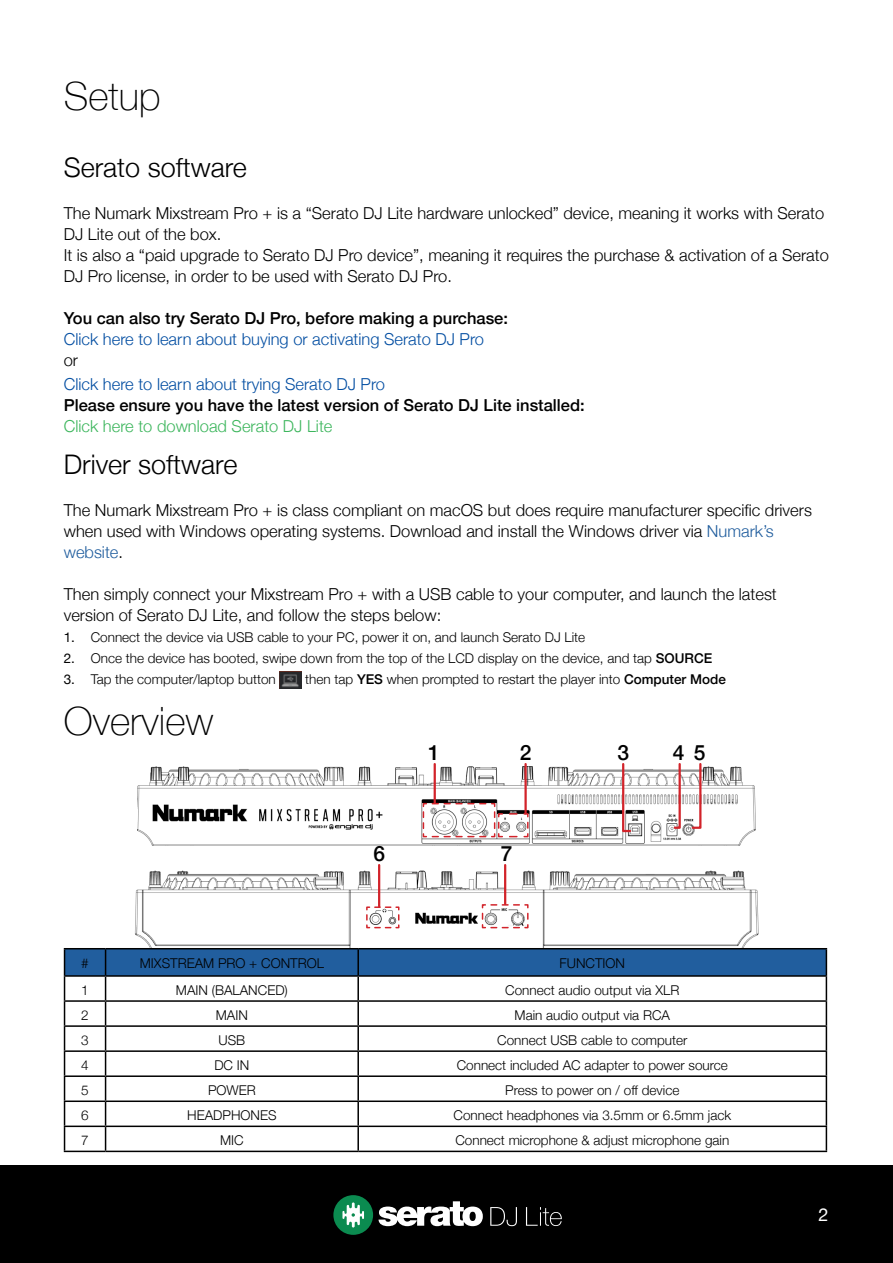
<style>
.page{position:relative;width:893px;height:1263px;background:#fff}
.page>*{position:absolute;margin:0;border:0;box-sizing:border-box;transform-origin:0 0}
.t1{font:100 39px "Helvetica Neue";color:#000}
.t2{font:300 27px "Helvetica Neue";color:#000}
.t3{font:500 21px "Helvetica Neue";color:#000}
.t4{font:18px "Helvetica Neue";color:#fff}
.t5{font:300 16.5px/21px "Helvetica Neue";color:#000}
.t6{font:500 16.5px "Helvetica Neue";color:#000}
.t7{font:300 16.5px "Helvetica Neue";color:#034ea2}
.t8{font:300 16.5px "Helvetica Neue";color:#3db65d}
.t9{font:300 13.5px "Helvetica Neue";color:#000}
.s1{color:#215e9e}
.s2{font-weight:400}
.s3{font-weight:500}
</style>
<div class="page">
<div style="left:0;top:1165px;width:893px;height:98px;background:#000"></div>
<svg style="left:379px;top:1201px;width:104px;height:25px"></svg>
<svg style="left:490px;top:1207px;width:27px;height:19px"></svg>
<svg style="left:526px;top:1207px;width:36px;height:19px"></svg>
<svg style="left:333px;top:1195px;width:40px;height:40px"></svg>
<img style="left:280px;top:671px;width:21px;height:17px">
<img style="left:135px;top:866px;width:623px;height:82px">
<img style="left:137px;top:766px;width:619px;height:79px">
<svg style="left:621px;top:763px;width:11px;height:70px"></svg>
<svg style="left:672px;top:763px;width:10px;height:67px"></svg>
<svg style="left:690px;top:763px;width:13px;height:67px"></svg>
<hr style="left:64px;top:948px;width:42px;height:1px;background:#000">
<hr style="left:106px;top:948px;width:252px;height:1px;background:#000">
<hr style="left:358px;top:948px;width:469px;height:1px;background:#000">
<svg style="left:64px;top:949px;width:763px;height:201px"></svg>
<hr style="left:64px;top:1150px;width:42px;height:2px;background:#000">
<hr style="left:106px;top:1150px;width:252px;height:2px;background:#000">
<hr style="left:358px;top:1150px;width:469px;height:2px;background:#000">
<hr style="left:524px;top:764px;width:3px;height:49px;background:#d2232a">
<hr style="left:434px;top:764px;width:2px;height:39px;background:#d2232a">
<hr style="left:504px;top:865px;width:2px;height:39px;background:#d2232a">
<hr style="left:378px;top:865px;width:2px;height:41px;background:#d2232a">
<svg style="left:481px;top:903px;width:48px;height:26px"></svg>
<svg style="left:365px;top:906px;width:35px;height:23px"></svg>
<svg style="left:422px;top:802px;width:107px;height:36px"></svg>
<h1 class="t1" style="left:64px;top:66px;width:98px">Setup</h1>
<h2 class="t2" style="left:64px;top:145px;width:185px">Serato software</h2>
<p class="t5" style="left:64px;top:201px;width:767px">The Numark Mixstream Pro + is a “Serato DJ Lite hardware unlocked” device, meaning it works with Serato DJ Lite out of the box.<br>It is also a “paid upgrade to Serato DJ Pro device”, meaning it requires the purchase &amp; activation of a Serato DJ Pro license, in order to be used with Serato DJ Pro.</p>
<p class="t6" style="left:64px;top:304px;width:446px">You can also try Serato DJ Pro, before making a purchase:</p>
<p class="t7" style="left:64px;top:325px;width:422px">Click here to learn about buying or activating Serato DJ Pro</p>
<p class="t5" style="left:64px;top:348px;width:16px">or</p>
<p class="t7" style="left:64px;top:370px;width:323px">Click here to learn about trying Serato DJ Pro</p>
<p class="t6" style="left:64px;top:391px;width:522px">Please ensure you have the latest version of Serato DJ Lite installed:</p>
<p class="t8" style="left:64px;top:412px;width:270px">Click here to download Serato DJ Lite</p>
<h2 class="t2" style="left:64px;top:442px;width:175px">Driver software</h2>
<p class="t5" style="left:64px;top:498px;width:750px">The Numark Mixstream Pro + is class compliant on macOS but does require manufacturer specific drivers when used with Windows operating systems. Download and install the Windows driver via <span class="s1">Numark’s website</span>.</p>
<p class="t5" style="left:64px;top:582px;width:714px">Then simply connect your Mixstream Pro + with a USB cable to your computer, and launch the latest version of Serato DJ Lite, and follow the steps below:</p>
<p class="t9" style="left:64px;top:626px;width:523px"><span class="s2">1.</span> Connect the device via USB cable to your PC, power it on, and launch Serato DJ Lite</p>
<p class="t9" style="left:64px;top:647px;width:650px"><span class="s2">2.</span> Once the device has booted, swipe down from the top of the LCD display on the device, and tap <span class="s3">SOURCE</span></p>
<p class="t9" style="left:64px;top:668px;width:214px"><span class="s2">3.</span> Tap the computer/laptop button</p>
<p class="t9" style="left:305px;top:668px;width:422px">then tap <span class="s3">YES</span> when prompted to restart the player into <span class="s3">Computer Mode</span></p>
<h1 class="t1" style="left:64px;top:692px;width:151px">Overview</h1>
<p class="t3" style="left:428px;top:736px;width:13px">1</p>
<p class="t3" style="left:520px;top:736px;width:13px">2</p>
<p class="t3" style="left:617px;top:736px;width:13px">3</p>
<p class="t3" style="left:673px;top:736px;width:34px">4 5</p>
<p class="t3" style="left:373px;top:837px;width:13px">6</p>
<p class="t3" style="left:501px;top:837px;width:13px">7</p>
<p class="t9" style="left:81px;top:952px;width:9px">#</p>
<p class="t9" style="left:140px;top:952px;width:186px">MIXSTREAM PRO + CONTROL</p>
<p class="t9" style="left:560px;top:952px;width:67px">FUNCTION</p>
<p class="t9" style="left:81px;top:979px;width:9px">1</p>
<p class="t9" style="left:176px;top:979px;width:113px">MAIN (BALANCED)</p>
<p class="t9" style="left:505px;top:979px;width:176px">Connect audio output via XLR</p>
<p class="t9" style="left:81px;top:1004px;width:9px">2</p>
<p class="t9" style="left:216px;top:1004px;width:34px">MAIN</p>
<p class="t9" style="left:515px;top:1004px;width:157px">Main audio output via RCA</p>
<p class="t9" style="left:81px;top:1029px;width:9px">3</p>
<p class="t9" style="left:219px;top:1029px;width:28px">USB</p>
<p class="t9" style="left:497px;top:1029px;width:192px">Connect USB cable to computer</p>
<p class="t9" style="left:81px;top:1054px;width:9px">4</p>
<p class="t9" style="left:214px;top:1054px;width:37px">DC IN</p>
<p class="t9" style="left:457px;top:1054px;width:273px">Connect included AC adapter to power source</p>
<p class="t9" style="left:81px;top:1079px;width:9px">5</p>
<p class="t9" style="left:208px;top:1079px;width:49px">POWER</p>
<p class="t9" style="left:505px;top:1079px;width:176px">Press to power on / off device</p>
<p class="t9" style="left:81px;top:1104px;width:9px">6</p>
<p class="t9" style="left:187px;top:1104px;width:91px">HEADPHONES</p>
<p class="t9" style="left:453px;top:1104px;width:279px">Connect headphones via 3.5mm or 6.5mm jack</p>
<p class="t9" style="left:81px;top:1130px;width:9px">7</p>
<p class="t9" style="left:220px;top:1130px;width:25px">MIC</p>
<p class="t9" style="left:455px;top:1130px;width:275px">Connect microphone &amp; adjust microphone gain</p>
<p class="t4" style="left:818px;top:1202px;width:12px">2</p>
</div>
